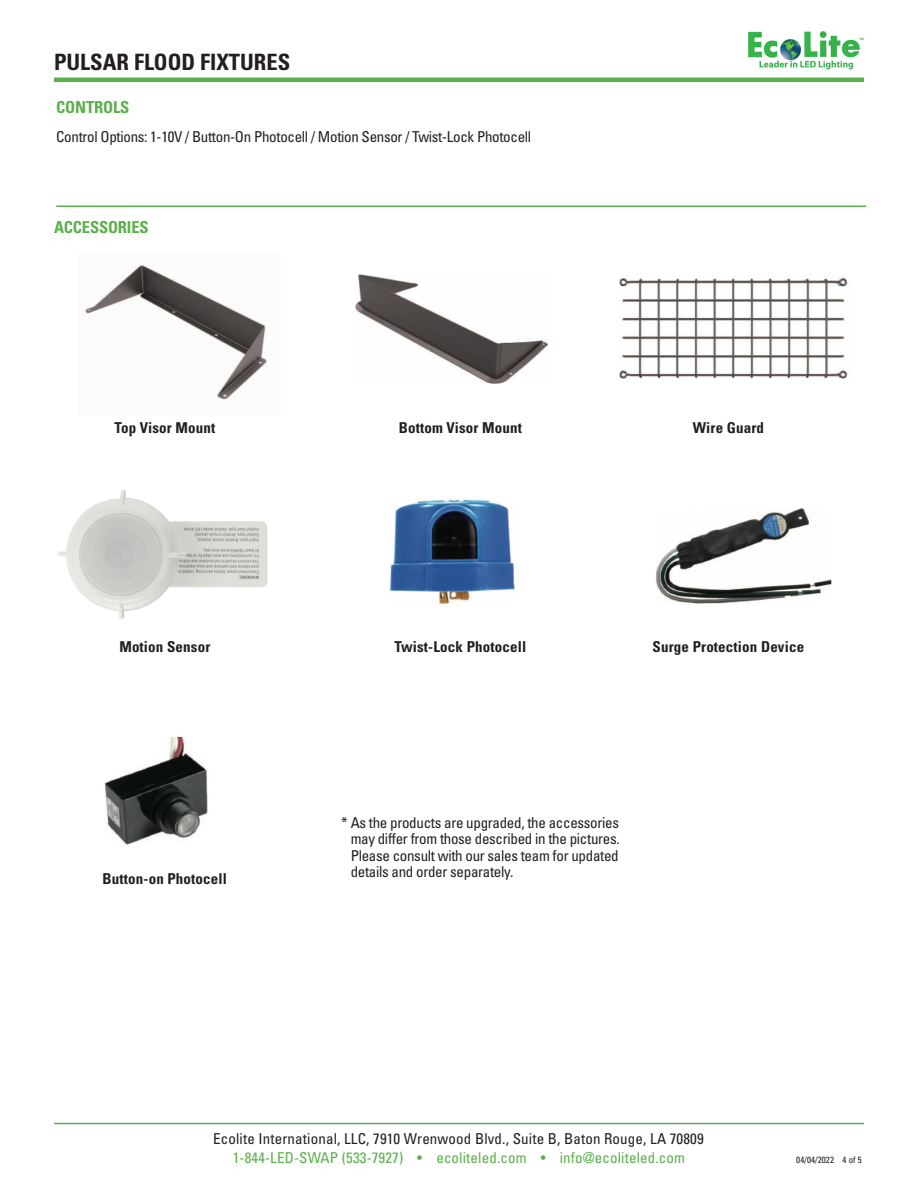
<style>
.page{position:relative;width:918px;height:1188px;background:#fff}
.page>*{position:absolute;margin:0;border:0;box-sizing:border-box;transform-origin:0 0}
.t1{font:700 condensed 22.5px "Univers";color:#231f20}
.t2{font:700 condensed 16.5px "Univers";letter-spacing:-.01em;color:#5ab04b}
.t3{font:condensed 15px/16.5px "Univers";letter-spacing:-.02em;color:#231f20;text-align:justify}
.t4{font:700 condensed 15px "Univers";letter-spacing:.01em;color:#231f20}
.t5{font:condensed 15px "Univers";letter-spacing:.01em;color:#231f20}
.t6{font:condensed 15px "Univers";letter-spacing:.01em;color:#5ab04b}
.t7{font:condensed 9px "Univers";letter-spacing:.01em;color:#231f20}
</style>
<div class="page">
<hr style="left:54px;top:1123px;width:810px;height:1px;background:#5ab04b">
<img style="left:58px;top:265px;width:790px;height:354px">
<hr style="left:54px;top:78px;width:810px;height:4px;background:#5ab04b">
<img style="left:748px;top:31px;width:116px;height:39px">
<hr style="left:56px;top:206px;width:810px;height:1px;background:#5ab04b">
<div style="left:85px;top:421px;width:159px;height:25px;background:#fff"></div>
<div style="left:381px;top:421px;width:159px;height:25px;background:#fff"></div>
<div style="left:649px;top:421px;width:159px;height:25px;background:#fff"></div>
<img style="left:104px;top:736px;width:104px;height:109px">
<h1 class="t1" style="left:54px;top:48px;width:238px">PULSAR FLOOD FIXTURES</h1>
<p class="t2" style="left:56px;top:97px;width:75px">CONTROLS</p>
<p class="t3" style="left:56px;top:128px;width:477px">Control Options: 1-10V / Button-On Photocell / Motion Sensor / Twist-Lock Photocell</p>
<p class="t2" style="left:54px;top:217px;width:96px">ACCESSORIES</p>
<p class="t4" style="left:114px;top:419px;width:102px">Top Visor Mount</p>
<p class="t4" style="left:399px;top:419px;width:125px">Bottom Visor Mount</p>
<p class="t4" style="left:693px;top:419px;width:73px">Wire Guard</p>
<p class="t4" style="left:119px;top:638px;width:92px">Motion Sensor</p>
<p class="t4" style="left:394px;top:638px;width:133px">Twist-Lock Photocell</p>
<p class="t4" style="left:653px;top:638px;width:153px">Surge Protection Device</p>
<p class="t4" style="left:103px;top:869px;width:126px">Button-on Photocell</p>
<p class="t3" style="left:351px;top:814px;width:271px;text-indent:-9px">* As the products are upgraded, the accessories may differ from those described in the pictures.<br>Please consult with our sales team for updated details and order separately.</p>
<p class="t5" style="left:213px;top:1129px;width:492px">Ecolite International, LLC, 7910 Wrenwood Blvd., Suite B, Baton Rouge, LA 70809</p>
<p class="t6" style="left:233px;top:1148px;width:454px">1-844-LED-SWAP (533-7927) • ecoliteled.com • info@ecoliteled.com</p>
<p class="t7" style="left:796px;top:1154px;width:67px">04/04/2022 4 of 5</p>
</div>
